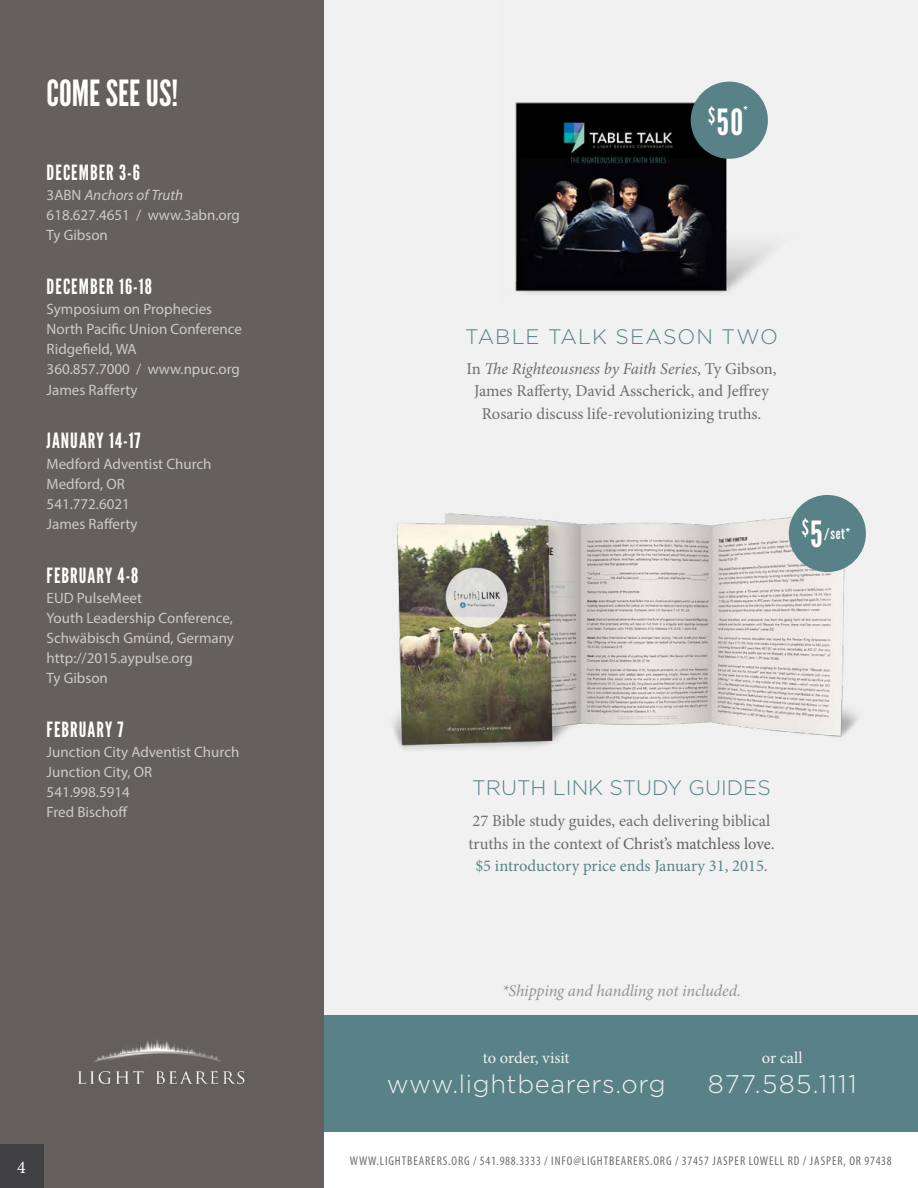
<style>
.page{position:relative;width:918px;height:1188px;background:#fff}
.page>*{position:absolute;margin:0;border:0;box-sizing:border-box;transform-origin:0 0}
.t1{font:36px "League Gothic";color:#fff}
.t2{font:300 25.5px "Gotham";letter-spacing:.025em;color:#f1f1f2}
.t3{font:300 25.5px "Gotham";letter-spacing:.05em;color:#f1f1f2}
.t4{font:21px "League Gothic";letter-spacing:.05em;color:#fff}
.t5{font:300 21px "Gotham";color:#588287}
.t6{font:300 21px "Gotham";letter-spacing:.05em;color:#588287}
.t7{font:18px "Minion Pro";color:#fff}
.t8{font:16.5px/22.5px "Minion Pro";color:#6d6e71;text-align:center}
.t9{font:italic 16.5px "Minion Pro";letter-spacing:-.01em;color:#939598}
.t10{font:16.5px "Minion Pro";color:#f1f1f2}
.t11{font:15px/20.1px "Myriad Pro";color:#cccbc9}
.t12{font:15px "League Gothic";color:#fff}
.t13{font:condensed 12.75px "Myriad Pro";letter-spacing:.07em;color:#6d6e71}
.s1{font-style:italic}
.s2{font-size:36px}
.s3{color:#63605d}
.s4{color:#588287}
</style>
<div class="page">
<div style="left:317px;top:1015px;width:601px;height:116px;background:#588287"></div>
<div style="left:317px;top:0;width:601px;height:1014px;background:#f1f1f2"></div>
<img style="left:393px;top:501px;width:473px;height:249px">
<img style="left:515px;top:81px;width:256px;height:212px">
<div style="left:0;top:0;width:323px;height:1188px;background:#63605d"></div>
<div style="left:0;top:1145px;width:43px;height:43px;background:#414042"></div>
<img style="left:78px;top:1040px;width:167px;height:45px">
<div style="left:789px;top:495px;width:77px;height:77px;background:#588287;border-radius:50%"></div>
<div style="left:691px;top:82px;width:77px;height:77px;background:#588287;border-radius:50%"></div>
<h1 class="t1" style="left:47px;top:72px;width:133px">COME SEE US!</h1>
<h3 class="t4" style="left:47px;top:160px;width:95px">DECEMBER 3-6</h3>
<p class="t11" style="left:47px;top:185px;width:195px">3ABN <span class="s1">Anchors of Truth<br></span>618.627.4651 / www.3abn.org<br>Ty Gibson</p>
<h3 class="t4" style="left:47px;top:274px;width:107px">DECEMBER 16-18</h3>
<p class="t11" style="left:47px;top:299px;width:197px">Symposium on Prophecies<br>North Pacific Union Conference<br>Ridgefield, WA<br>360.857.7000 / www.npuc.org<br>James Rafferty</p>
<h3 class="t4" style="left:47px;top:428px;width:95px">JANUARY 14-17</h3>
<p class="t11" style="left:47px;top:453px;width:166px">Medford Adventist Church<br>Medford, OR<br>541.772.6021<br>James Rafferty</p>
<h3 class="t4" style="left:47px;top:563px;width:93px">FEBRUARY 4-8</h3>
<p class="t11" style="left:47px;top:587px;width:189px">EUD PulseMeet<br>Youth Leadership Conference,<br>Schwäbisch Gmünd, Germany http://2015.aypulse.org<br>Ty Gibson</p>
<h3 class="t4" style="left:47px;top:717px;width:79px">FEBRUARY 7</h3>
<p class="t11" style="left:47px;top:742px;width:194px">Junction City Adventist Church<br>Junction City, OR<br>541.998.5914<br>Fred Bischoff</p>
<p class="t7" style="left:17px;top:1155px;width:10px">4</p>
<h1 class="t1" style="left:708px;top:101px;width:37px"><sup>$</sup>50</h1>
<p class="t12" style="left:743px;top:103px;width:6px">*</p>
<h3 class="t6" style="left:465px;top:324px;width:314px">TABLE TALK SEASON TWO</h3>
<p class="t8" style="left:466px;top:357px;width:312px">In <span class="s1">The Righteousness by Faith Series</span>, Ty Gibson,<br>James Rafferty, David Asscherick, and Jeffrey<br>Rosario discuss life-revolutionizing truths.</p>
<h3 class="t4" style="left:802px;top:515px;width:22px">$<span class="s2">5</span></h3>
<p class="t12" style="left:824px;top:525px;width:28px">/set*</p>
<h3 class="t5" style="left:472px;top:775px;width:300px">TRUTH LINK STUDY GUIDES</h3>
<p class="t8" style="left:468px;top:810px;width:308px">27 Bible study guides, each delivering biblical truths in the context of <span class="s3">Christ’s matchless love</span>. <span class="s4">$5 introductory price ends January 31, 2015.</span></p>
<p class="t9" style="left:502px;top:979px;width:240px">*Shipping and handling not included.</p>
<p class="t10" style="left:483px;top:1046px;width:88px">to order, visit</p>
<h2 class="t2" style="left:387px;top:1068px;width:280px">www.lightbearers.org</h2>
<p class="t10" style="left:762px;top:1046px;width:42px">or call</p>
<h2 class="t3" style="left:708px;top:1068px;width:150px">877.585.1111</h2>
<p class="t13" style="left:350px;top:1153px;width:543px">WWW.LIGHTBEARERS.ORG / 541.988.3333 / INFO@LIGHTBEARERS.ORG / 37457 JASPER LOWELL RD / JASPER, OR 97438</p>
</div>
